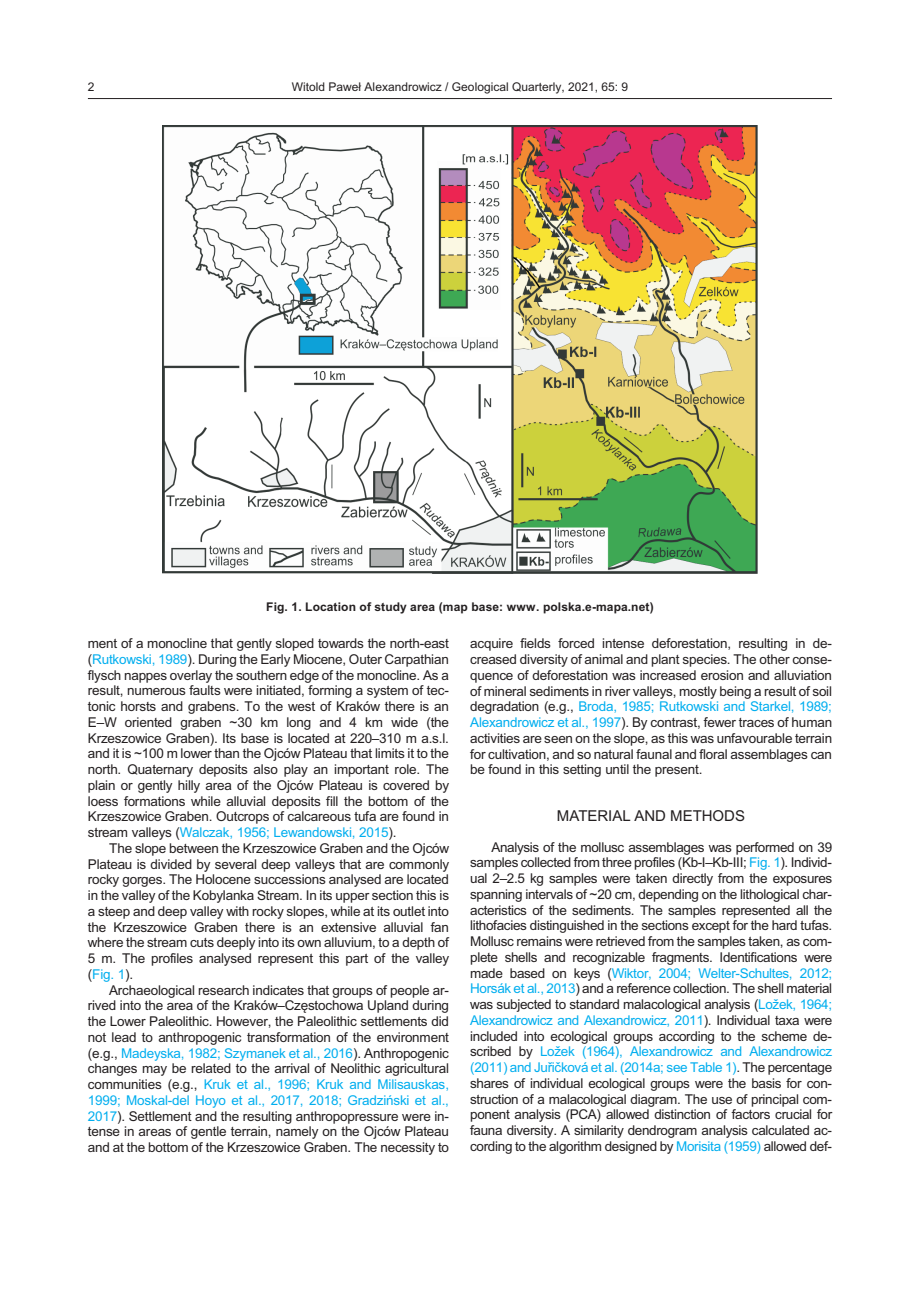
<style>
.page{position:relative;width:921px;height:1290px;background:#fff}
.page>*{position:absolute;margin:0;border:0;box-sizing:border-box;transform-origin:0 0}
.t1{font:15px "Arial";color:#231f20}
.t2{font:13.5px/15.8px "Arial";letter-spacing:-.015em;color:#231f20;text-align:justify}
.t3{font:700 12px "Arial";letter-spacing:.01em;color:#231f20}
.t4{font:12px "Arial";color:#231f20}
.s1{color:#00aeef}
</style>
<div class="page">
<hr style="left:88px;top:98px;width:744px;height:1px;background:#231f20">
<img style="left:162px;top:126px;width:596px;height:447px">
<p class="t4" style="left:88px;top:83px;width:8px">2</p>
<p class="t4" style="left:292px;top:83px;width:338px">Witold Pawe³ Alexandrowicz / Geo log i cal Quar terly, 2021, 65: 9</p>
<p class="t3" style="left:266px;top:602px;width:389px">Fig. 1. Lo ca tion of study area (map base: www. polska.e-mapa.net)</p>
<p class="t2" style="left:88px;top:637px;width:363px">ment of a monocline that gently sloped to wards the north-east (<span class="s1">Rutkowski, 1989</span>). Dur ing the Early Mio cene, Outer Carpathian flysch nappes over lay the south ern edge of the monocline. As a re sult, nu mer ous faults were ini ti ated, form ing a sys tem of tec - tonic horsts and grabens. To the west of Kraków there is an E–W ori ented graben ~30 km long and 4 km wide (the Krzeszowice Graben). Its base is lo cated at 220–310 m a.s.l. and it is ~100 m lower than the Ojców Pla teau that lim its it to the north. Qua ter nary de pos its also play an im por tant role. The plain or gently hilly area of the Ojców Pla teau is cov ered by loess for ma tions while al lu vial de pos its fill the bot tom of the Krzeszowice Graben. Out crops of cal car e ous tufa are found in stream val leys (<span class="s1">Walczak, 1956; Lewandowski, 2015</span>).</p>
<p class="t2" style="left:88px;top:842px;width:363px;text-indent:21px">The slope be tween the Krzeszowice Graben and the Ojców Pla teau is di vided by sev eral deep val leys that are com monly rocky gorges. The Ho lo cene suc ces sions ana lysed are lo cated in the val ley of the Kobylanka Stream. In its up per sec tion this is a steep and deep val ley with rocky slopes, while at its out let into the Krzeszowice Graben there is an ex ten sive al lu vial fan where the stream cuts deeply into its own al lu vium, to a depth of 5 m. The pro files ana lysed rep re sent this part of the val ley (<span class="s1">Fig. 1</span>).</p>
<p class="t2" style="left:88px;top:983px;width:363px;text-indent:21px">Ar chae o log i cal re search in di cates that groups of peo ple ar - rived into the area of the Kraków–Czêstochowa Up land dur ing the Lower Paleolithic. How ever, the Paleolithic set tle ments did not lead to anthropogenic trans for ma tion of the en vi ron ment (e.g., <span class="s1">Madeyska, 1982; Szymanek et al., 2016</span>). Anthropogenic changes may be re lated to the ar rival of Neo lithic ag ri cul tural com mu ni ties (e.g., <span class="s1">Kruk et al., 1996; Kruk and Milisauskas, 1999; Moskal-del Hoyo et al., 2017, 2018; Gradziñski et al., 2017</span>). Set tle ment and the re sult ing anthropopressure were in - tense in ar eas of gen tle ter rain, namely on the Ojców Pla teau and at the bot tom of the Krzeszowice Graben. The ne ces sity to</p>
<p class="t2" style="left:470px;top:637px;width:363px">ac quire fields forced in tense de for es ta tion, re sult ing in de - creased di ver sity of an i mal and plant spe cies. The other con se - quence of de for es ta tion was in creased ero sion and al lu vi ation of min eral sed i ments in river val leys, mostly be ing a re sult of soil deg ra da tion (e.g., <span class="s1">Broda, 1985; Rutkowski and Starkel, 1989; Alexandrowicz et al., 1997</span>). By con trast, fewer traces of hu man ac tiv i ties are seen on the slope, as this was un fa vour able ter rain for cul ti va tion, and so nat u ral fau nal and flo ral as sem blages can be found in this set ting un til the pres ent.</p>
<p class="t1" style="left:557px;top:810px;width:190px">MATERIAL AND METHODS</p>
<p class="t2" style="left:470px;top:840px;width:364px;text-indent:21px">Anal y sis of the mol lusc as sem blages was per formed on 39 sam ples col lected from three pro files (Kb-I–Kb-III; <span class="s1">Fig. 1</span>). In di vid - ual 2–2.5 kg sam ples were taken di rectly from the ex po sures span ning in ter vals of ~20 cm, de pend ing on the lithological char - ac ter is tics of the sed i ments. The sam ples rep re sented all the lithofacies dis tin guished in the sec tions ex cept for the hard tufas.<br>Mol lusc re mains were re trieved from the sam ples taken, as com - plete shells and rec og niz able frag ments. Iden ti fi ca tions were made based on keys (<span class="s1">Wiktor, 2004; Wel ter-Schultes, 2012; Horsák et al., 2013</span>) and a ref er ence col lec tion. The shell ma te rial was sub jected to stan dard malacological anal y sis (<span class="s1">Ložek, 1964; Alexandrowicz and Alexandrowicz, 2011</span>). In di vid ual taxa were in cluded into eco log i cal groups ac cord ing to the scheme de - scribed by <span class="s1">Ložek (1964), Alexandrowicz and Alexandrowicz (2011) and Juøièková et al. (2014a; see Ta ble 1)</span>. The per cent age shares of in di vid ual eco log i cal groups were the ba sis for con - struc tion of a malacological di a gram. The use of prin ci pal com - po nent anal y sis (PCA) al lowed dis tinc tion of fac tors cru cial for fauna di ver sity. A sim i lar ity dendrogram anal y sis cal cu lated ac - cord ing to the al go rithm de signed by <span class="s1">Morisita (1959)</span> al lowed def -</p>
</div>
